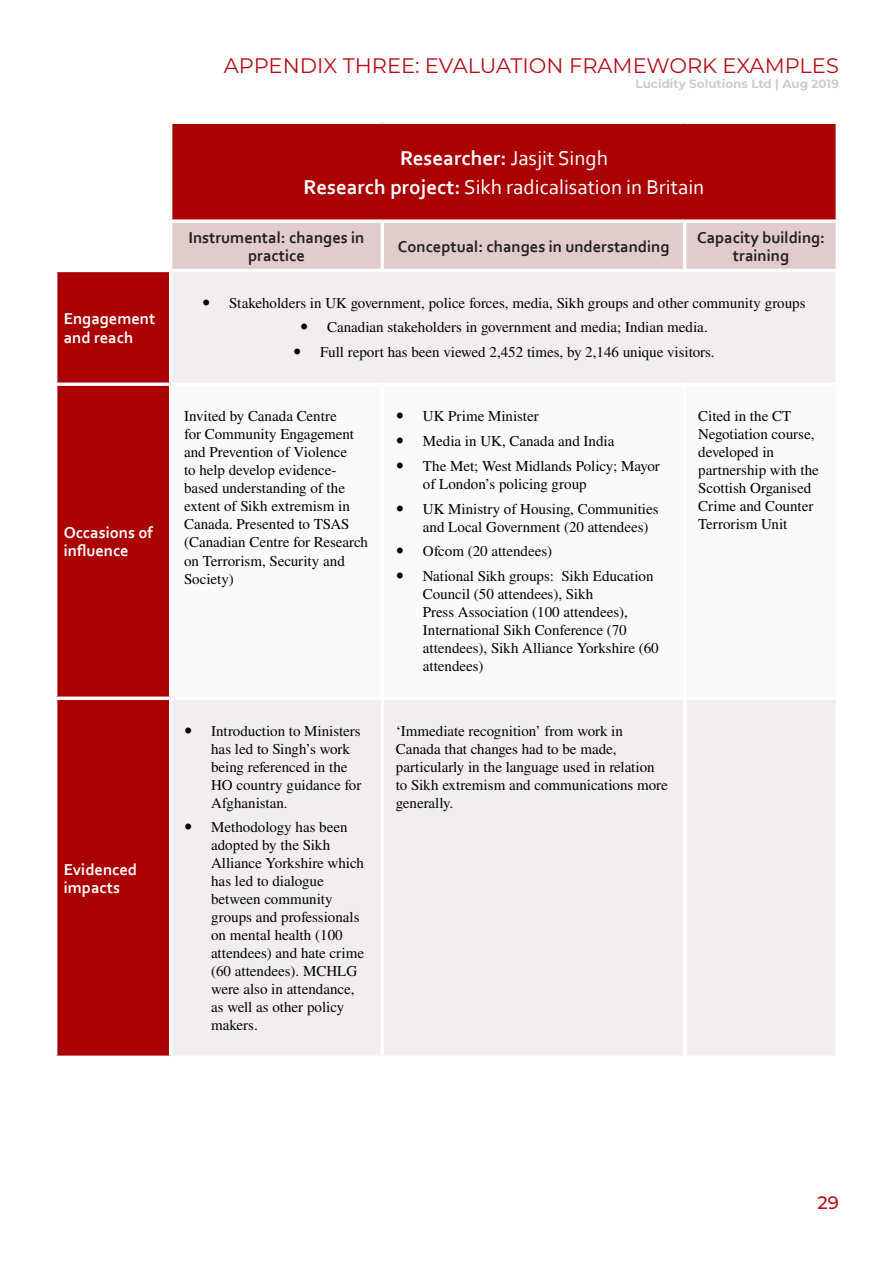
<style>
.page{position:relative;width:893px;height:1263px;background:#fff}
.page>*{position:absolute;margin:0;border:0;box-sizing:border-box;transform-origin:0 0}
.t1{font:21px "Corbel";color:#fff}
.t2{font:21px "Montserrat";color:#b50e1a}
.t3{font:700 21px "Corbel";color:#fff}
.t4{font:500 18px "Montserrat";color:#b50e1a}
.t5{font:700 16.5px/18.1px "Corbel";color:#231f20;text-align:center}
.t6{font:700 16.5px/18.1px "Corbel";color:#fff}
.Table_bullets{font:15px/18px "Nimbus Rom No 9 L";color:#010203}
.t7{font:700 12px "Montserrat";color:#ccc}
.s1{font-weight:400}
.s2{font-weight:700}
</style>
<div class="page">
<div style="left:57px;top:272px;width:112px;height:783px;background:#aa0204"></div>
<svg style="left:172px;top:124px;width:664px;height:145px;background:#bc4344"></svg>
<div style="left:172px;top:272px;width:664px;height:783px;background:#f3eeee"></div>
<svg style="left:172px;top:386px;width:664px;height:310px"></svg>
<svg style="left:171px;top:219px;width:211px;height:4px"></svg>
<svg style="left:382px;top:219px;width:303px;height:4px"></svg>
<svg style="left:685px;top:219px;width:153px;height:4px"></svg>
<svg style="left:55px;top:382px;width:116px;height:4px"></svg>
<hr style="left:171px;top:382px;width:211px;height:4px;background:#fff">
<hr style="left:382px;top:382px;width:303px;height:4px;background:#fff">
<hr style="left:685px;top:382px;width:154px;height:4px;background:#fff">
<svg style="left:55px;top:696px;width:116px;height:4px"></svg>
<hr style="left:171px;top:696px;width:211px;height:4px;background:#fff">
<hr style="left:382px;top:696px;width:303px;height:4px;background:#fff">
<hr style="left:685px;top:696px;width:154px;height:4px;background:#fff">
<svg style="left:55px;top:1055px;width:116px;height:3px"></svg>
<hr style="left:381px;top:223px;width:3px;height:46px;background:#fff">
<hr style="left:683px;top:223px;width:3px;height:46px;background:#fff">
<hr style="left:381px;top:386px;width:3px;height:310px;background:#fff">
<hr style="left:683px;top:386px;width:3px;height:310px;background:#fff">
<hr style="left:381px;top:700px;width:3px;height:355px;background:#fff">
<hr style="left:683px;top:700px;width:3px;height:355px;background:#fff">
<svg style="left:204px;top:299px;width:5px;height:6px"></svg>
<svg style="left:301px;top:324px;width:6px;height:6px"></svg>
<svg style="left:294px;top:349px;width:6px;height:6px"></svg>
<svg style="left:397px;top:413px;width:6px;height:6px"></svg>
<svg style="left:397px;top:438px;width:6px;height:6px"></svg>
<svg style="left:397px;top:462px;width:6px;height:6px"></svg>
<svg style="left:397px;top:505px;width:6px;height:6px"></svg>
<svg style="left:397px;top:548px;width:6px;height:6px"></svg>
<svg style="left:397px;top:573px;width:6px;height:6px"></svg>
<svg style="left:185px;top:727px;width:6px;height:6px"></svg>
<svg style="left:185px;top:824px;width:6px;height:6px"></svg>
<p class="t6" style="left:64px;top:309px;width:93px">Engagement and reach</p>
<p class="t6" style="left:64px;top:523px;width:91px">Occasions of influence</p>
<p class="t6" style="left:64px;top:860px;width:75px">Evidenced impacts</p>
<h1 class="t2" style="left:224px;top:51px;width:601px">APPE NDIX THREE: EVALUATI ON FRAMEWORK EXAMPLES</h1>
<p class="t7" style="left:635px;top:75px;width:205px">Lucidity Solutions Ltd | Aug 2019</p>
<p class="t3" style="left:400px;top:145px;width:209px">Researcher: <span class="s1">Jasjit Singh</span></p>
<p class="t1" style="left:304px;top:174px;width:402px"><span class="s2">Research project:</span> Sikh radicalisation in Britain</p>
<p class="t5" style="left:189px;top:228px;width:177px">Instrumental: changes in practice</p>
<p class="t5" style="left:398px;top:237px;width:273px">Conceptual: changes in understanding</p>
<p class="t5" style="left:697px;top:228px;width:130px">Capacity building: training</p>
<p class="Table_bullets" style="left:229px;top:293px;width:578px">Stakeholders in UK government, police forces, media, Sikh groups and other community groups</p>
<p class="Table_bullets" style="left:327px;top:318px;width:382px">Canadian stakeholders in government and media; Indian media.</p>
<p class="Table_bullets" style="left:320px;top:343px;width:396px">Full report has been viewed 2,452 times, by 2,146 unique visitors.</p>
<p class="Table_bullets" style="left:184px;top:407px;width:185px">Invited by Canada Centre<br>for Community Engagement and Prevention of Violence<br>to help develop evidence&shy;based understanding of the extent of Sikh extremism in<br>Canada. Presented to TSAS (Canadian Centre for Research on Terrorism, Security and<br>Society)</p>
<p class="Table_bullets" style="left:423px;top:407px;width:117px">UK Prime Minister</p>
<p class="Table_bullets" style="left:423px;top:432px;width:193px">Media in UK, Canada and India</p>
<p class="Table_bullets" style="left:423px;top:456px;width:239px">The Met; West Midlands Policy; Mayor of London’s policing group</p>
<p class="Table_bullets" style="left:423px;top:499px;width:237px">UK Ministry of Housing, Communities and Local Government (20 attendees)</p>
<p class="Table_bullets" style="left:423px;top:542px;width:131px">Ofcom (20 attendees)</p>
<p class="Table_bullets" style="left:423px;top:567px;width:237px">National Sikh groups: Sikh Education<br>Council (50 attendees), Sikh<br>Press Association (100 attendees),<br>International Sikh Conference (70 attendees), Sikh Alliance Yorkshire (60 attendees)</p>
<p class="Table_bullets" style="left:211px;top:721px;width:152px">Introduction to Ministers has led to Singh’s work being referenced in the<br>HO country guidance for<br>Afghanistan.</p>
<p class="Table_bullets" style="left:211px;top:818px;width:154px">Methodology has been adopted by the Sikh<br>Alliance Yorkshire which has led to dialogue between community groups and professionals on mental health (100 attendees) and hate crime (60 attendees). MCHLG were also in attendance, as well as other policy makers.</p>
<p class="Table_bullets" style="left:396px;top:721px;width:273px">‘Immediate recognition’ from work in Canada that changes had to be made, particularly in the language used in relation to Sikh extremism and communications more generally.</p>
<p class="Table_bullets" style="left:698px;top:407px;width:122px">Cited in the CT<br>Negotiation course, developed in partnership with the<br>Scottish Organised<br>Crime and Counter<br>Terrorism Unit</p>
<p class="t4" style="left:817px;top:1190px;width:23px">29</p>
</div>
